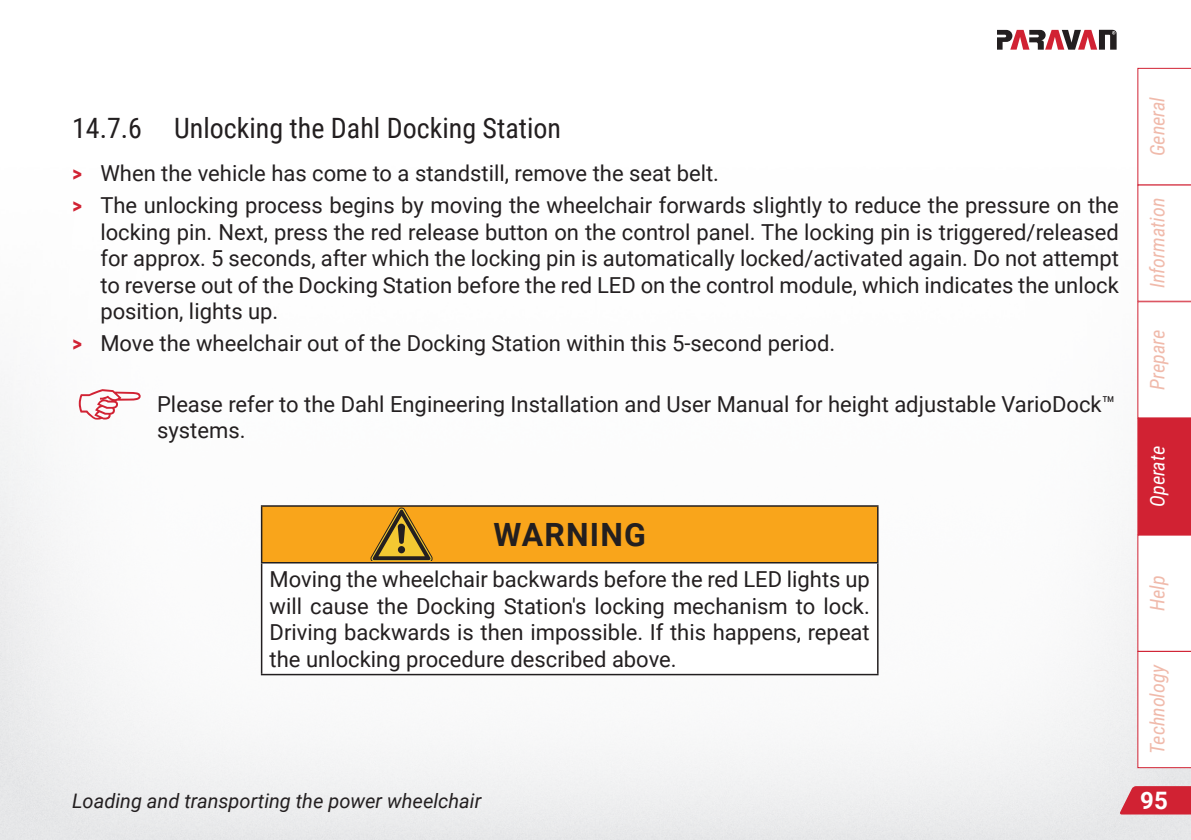
<style>
.page{position:relative;width:1191px;height:840px;background:#fff}
.page>*{position:absolute;margin:0;border:0;box-sizing:border-box;transform-origin:0 0}
.Sicherheit__fett{font:700 32px "Roboto";letter-spacing:.035em;color:#231f20}
.t1{font:28px "Roboto Condensed";color:#231f20}
.t2{font:700 24px "Roboto";color:#fff}
.Text-Doku{font:22px/26.4px "Roboto";color:#231f20;text-align:justify}
.t3{font:italic 20px "Roboto";color:#231f20}
.t4{font:italic 20px "Roboto Condensed";color:#f0baab}
.t5{font:italic 20px "Roboto Condensed";color:#fff}
.s1{font-family:"Roboto Condensed";font-weight:700;color:#d12233}
</style>
<div class="page">
<svg style="left:0;top:731px;width:1px;height:108px"></svg>
<svg style="left:1137px;top:68px;width:54px;height:699px"></svg>
<svg style="left:997px;top:30px;width:119px;height:20px"></svg>
<svg style="left:1119px;top:785px;width:72px;height:29px;background:#d43d4b"></svg>
<div style="left:262px;top:505px;width:615px;height:57px;background:#f9a51b"></div>
<hr style="left:261px;top:505px;width:617px;height:1px;background:#231f20">
<hr style="left:261px;top:506px;width:1px;height:55px;background:#231f20">
<hr style="left:877px;top:506px;width:1px;height:55px;background:#231f20">
<hr style="left:261px;top:561px;width:617px;height:2px;background:#231f20">
<hr style="left:261px;top:563px;width:1px;height:110px;background:#231f20">
<hr style="left:877px;top:563px;width:1px;height:110px;background:#231f20">
<hr style="left:261px;top:673px;width:617px;height:2px;background:#231f20">
<svg style="left:371px;top:507px;width:61px;height:53px"></svg>
<p class="t1" style="left:72px;top:108px;width:490px">14.7.6 Unlocking the Dahl Docking Station</p>
<p class="Text-Doku" style="left:72px;top:159px;width:648px"><span class="s1">&gt;</span> When the vehicle has come to a standstill, remove the seat belt.</p>
<p class="Text-Doku" style="left:100px;top:191px;width:1020px;text-indent:-28px"><span class="s1">&gt;</span> The unlocking process begins by moving the wheelchair forwards slightly to reduce the pressure on the locking pin. Next, press the red release button on the control panel. The locking pin is triggered/released for approx. 5 seconds, after which the locking pin is automatically locked/activated again. Do not attempt to reverse out of the Docking Station before the red LED on the control module, which indicates the unlock position, lights up.</p>
<p class="Text-Doku" style="left:72px;top:329px;width:764px"><span class="s1">&gt;</span> Move the wheelchair out of the Docking Station within this 5-second period.</p>
<p class="Text-Doku" style="left:157px;top:390px;width:959px">Please refer to the Dahl Engineering Installation and User Manual for height adjustable VarioDock™ systems.</p>
<p class="Sicherheit__fett" style="left:493px;top:512px;width:154px">WARNING</p>
<p class="Text-Doku" style="left:270px;top:565px;width:601px">Moving the wheelchair backwards before the red LED lights up will cause the Docking Station's locking mechanism to lock.<br>Driving backwards is then impossible. If this happens, repeat the unlocking procedure described above.</p>
<p class="t4" style="left:1143px;top:156px;width:61px;rotate:-90deg">General</p>
<p class="t4" style="left:1143px;top:288px;width:92px;rotate:-90deg">Information</p>
<p class="t4" style="left:1143px;top:389px;width:61px;rotate:-90deg">Prepare</p>
<p class="t5" style="left:1143px;top:506px;width:62px;rotate:-90deg">Operate</p>
<p class="t4" style="left:1143px;top:610px;width:37px;rotate:-90deg">Help</p>
<p class="t4" style="left:1143px;top:753px;width:91px;rotate:-90deg">Technology</p>
<p class="t3" style="left:72px;top:786px;width:411px">Loading and transporting the power wheelchair</p>
<p class="t2" style="left:1140px;top:783px;width:29px">95</p>
</div>
